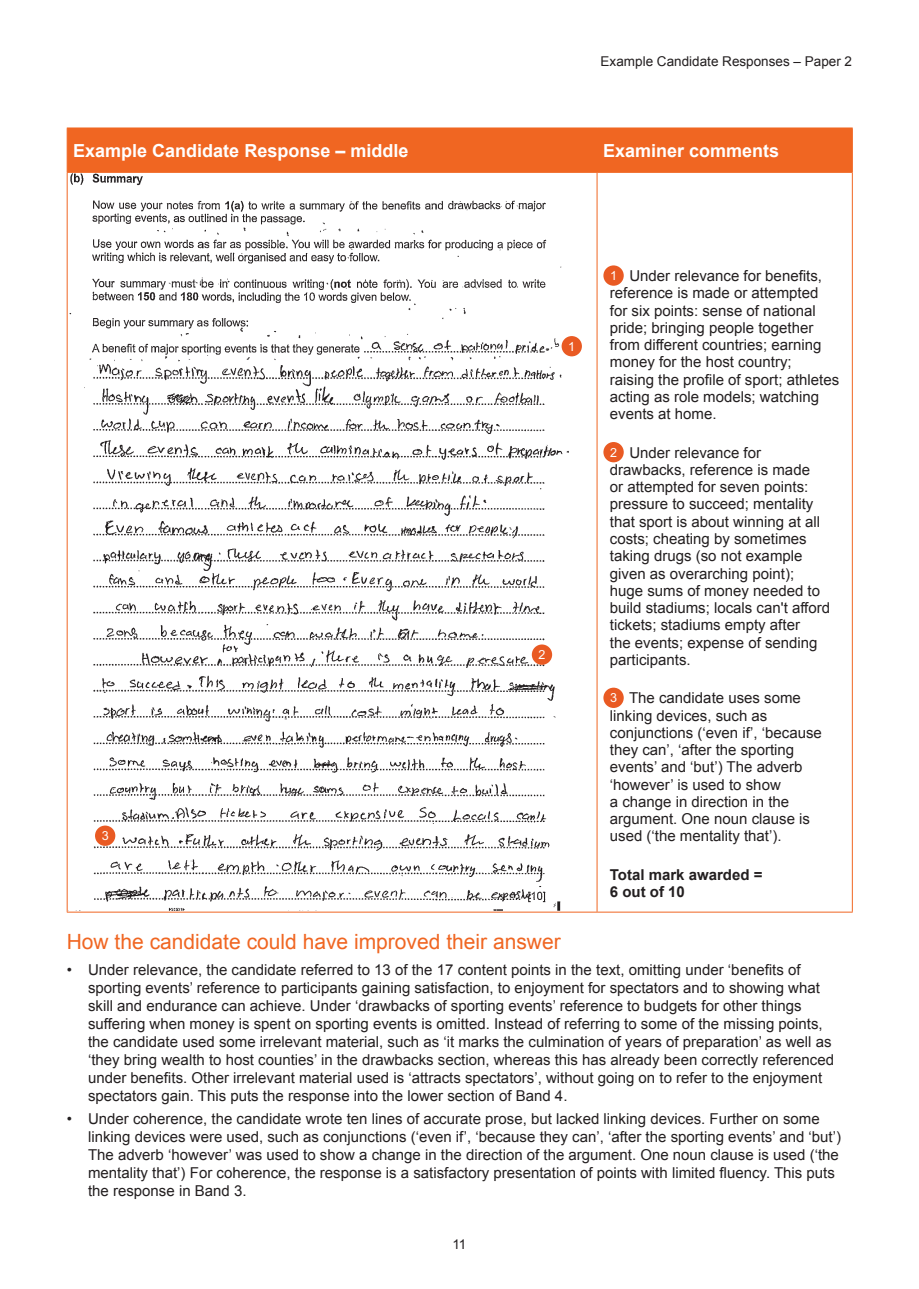
<style>
.page{position:relative;width:919px;height:1289px;background:#fff}
.page>*{position:absolute;margin:0;border:0;box-sizing:border-box;transform-origin:0 0}
.t1{font:21px "Arial";color:#f06622}
.t2{font:700 18px "Arial";color:#fff}
.t3{font:15px/17.2px "Arial";color:#231f20}
.t4{font:700 15px/17.2px "Arial";color:#231f20}
.t5{font:13.5px "Arial";color:#231f20}
.t6{font:12.6px "Arial MT Pro";color:#fff}
</style>
<div class="page">
<div style="left:68px;top:129px;width:783px;height:43px;background:#f06622"></div>
<hr style="left:67px;top:128px;width:1px;height:44px;background:#f06622">
<hr style="left:67px;top:128px;width:530px;height:1px;background:#f06622">
<hr style="left:67px;top:172px;width:530px;height:1px;background:#f06622">
<hr style="left:596px;top:128px;width:1px;height:44px;background:#f06622">
<hr style="left:597px;top:128px;width:255px;height:1px;background:#f06622">
<hr style="left:851px;top:128px;width:1px;height:44px;background:#f06622">
<hr style="left:597px;top:172px;width:255px;height:1px;background:#f06622">
<hr style="left:67px;top:173px;width:1px;height:738px;background:#f06622">
<hr style="left:67px;top:911px;width:530px;height:1px;background:#f06622">
<hr style="left:596px;top:173px;width:1px;height:738px;background:#f06622">
<hr style="left:851px;top:173px;width:1px;height:738px;background:#f06622">
<hr style="left:597px;top:911px;width:255px;height:1px;background:#f06622">
<img style="left:68px;top:173px;width:514px;height:738px">
<div style="left:603px;top:265px;width:20px;height:21px;background:#e95a23;border-radius:50%"></div>
<div style="left:603px;top:442px;width:20px;height:20px;background:#e95a23;border-radius:50%"></div>
<div style="left:603px;top:687px;width:20px;height:21px;background:#e95a23;border-radius:50%"></div>
<div style="left:95px;top:825px;width:20px;height:20px;background:#e95a23;border-radius:50%"></div>
<div style="left:561px;top:336px;width:21px;height:20px;background:#e95a23;border-radius:50%"></div>
<div style="left:531px;top:644px;width:21px;height:20px;background:#e95a23;border-radius:50%"></div>
<p class="t5" style="left:600px;top:53px;width:253px">Example Candidate Responses – Paper 2</p>
<p class="t2" style="left:73px;top:138px;width:337px">Example Candidate Response – middle</p>
<p class="t2" style="left:603px;top:138px;width:178px">Examiner comments</p>
<p class="t6" style="left:102px;top:828px;width:9px">3</p>
<p class="t6" style="left:568px;top:339px;width:9px">1</p>
<p class="t6" style="left:538px;top:647px;width:9px">2</p>
<p class="t3" style="left:609px;top:267px;width:231px;text-indent:20px">Under relevance for benefits, reference is made or attempted for six points: sense of national pride; bringing people together from different countries; earning money for the host country; raising the profile of sport; athletes acting as role models; watching events at home.</p>
<p class="t3" style="left:609px;top:444px;width:222px;text-indent:20px">Under relevance for drawbacks, reference is made<br>or attempted for seven points: pressure to succeed; mentality that sport is about winning at all costs; cheating by sometimes taking drugs (so not example given as overarching point); huge sums of money needed to build stadiums; locals can't afford tickets; stadiums empty after<br>the events; expense of sending participants.</p>
<p class="t3" style="left:609px;top:689px;width:214px;text-indent:19px">The candidate uses some linking devices, such as conjunctions (‘even if’, ‘because they can’, ‘after the sporting events’ and ‘but’) The adverb ‘however’ is used to show<br>a change in direction in the argument. One noun clause is used (‘the mentality that’).</p>
<p class="t4" style="left:609px;top:866px;width:154px">Total mark awarded =<br>6 out of 10</p>
<p class="t6" style="left:610px;top:268px;width:9px">1</p>
<p class="t6" style="left:610px;top:445px;width:9px">2</p>
<p class="t6" style="left:610px;top:690px;width:9px">3</p>
<h1 class="t1" style="left:67px;top:927px;width:495px">How the candidate could have improved their answer</h1>
<p class="t3" style="left:88px;top:961px;width:747px;line-height:18px;text-indent:-21px">• Under relevance, the candidate referred to 13 of the 17 content points in the text, omitting under ‘benefits of sporting events’ reference to participants gaining satisfaction, to enjoyment for spectators and to showing what skill and endurance can achieve. Under ‘drawbacks of sporting events’ reference to budgets for other things suffering when money is spent on sporting events is omitted. Instead of referring to some of the missing points, the candidate used some irrelevant material, such as ‘it marks the culmination of years of preparation’ as well as ‘they bring wealth to host counties’ in the drawbacks section, whereas this has already been correctly referenced under benefits. Other irrelevant material used is ‘attracts spectators’, without going on to refer to the enjoyment spectators gain. This puts the response into the lower section of Band 4.</p>
<p class="t3" style="left:88px;top:1109px;width:754px;line-height:18px;text-indent:-21px">• Under coherence, the candidate wrote ten lines of accurate prose, but lacked linking devices. Further on some linking devices were used, such as conjunctions (‘even if’, ‘because they can’, ‘after the sporting events’ and ‘but’)<br>The adverb ‘however’ was used to show a change in the direction of the argument. One noun clause is used (‘the mentality that’) For coherence, the response is a satisfactory presentation of points with limited fluency. This puts the response in Band 3.</p>
<p class="t5" style="left:452px;top:1235px;width:16px">11</p>
</div>
